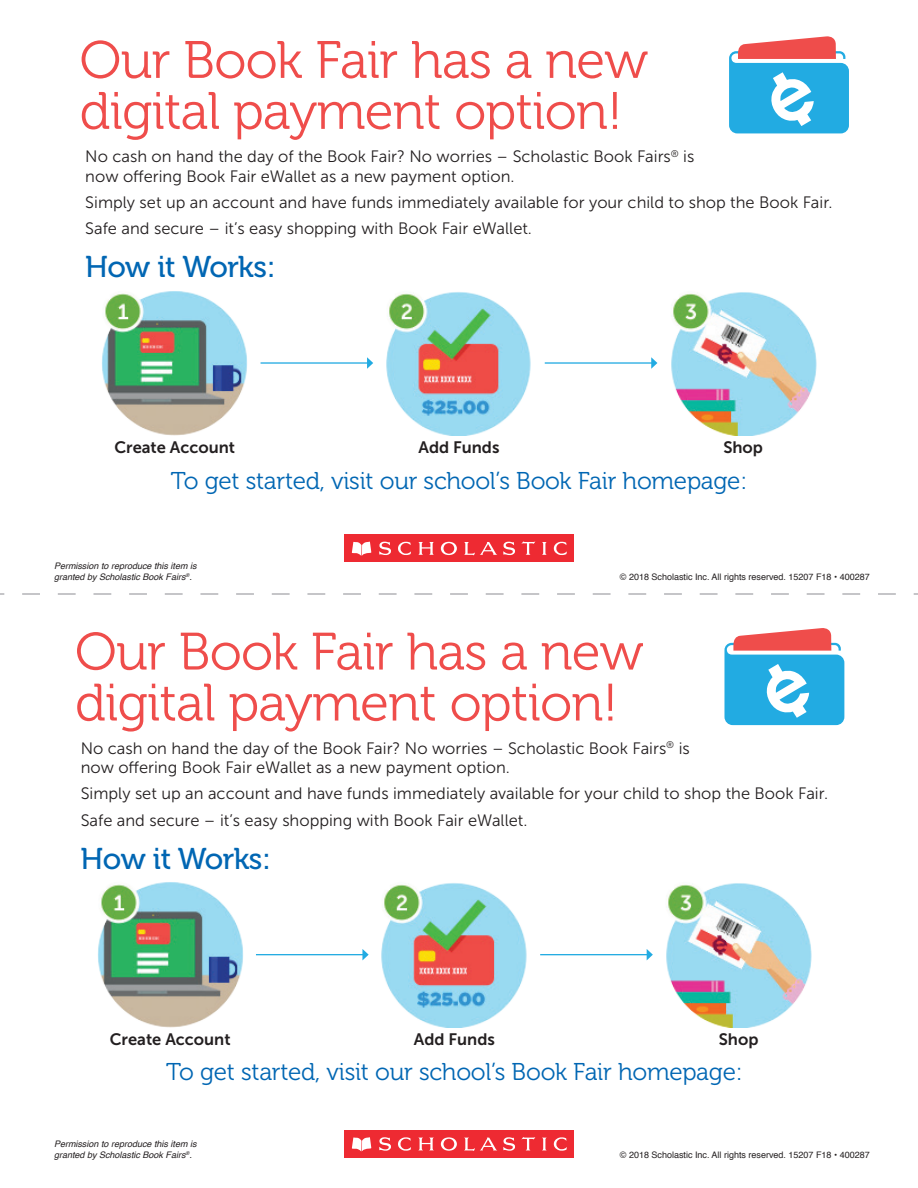
<style>
.page{position:relative;width:918px;height:1188px;background:#fff}
.page>*{position:absolute;margin:0;border:0;box-sizing:border-box;transform-origin:0 0}
.t1{font:52.5px/51px "Museo 300";letter-spacing:-.015em;color:#ef4d4b}
.t2{font:30px "Museo 500";letter-spacing:-.02em;color:#0166b3}
.t3{font:24.3px "Museo 300";letter-spacing:-.01em;color:#0166b3}
.t4{font:16.5px/19.5px "Museo Sans 300";color:#231f20}
.t5{font:16.5px "Museo Sans 700";color:#231f20}
.t6{font:italic 9px/10.8px "Helvetica";color:#231f20}
.t7{font:9px "Helvetica";color:#231f20}
</style>
<div class="page">
<div style="left:344px;top:1130px;width:230px;height:28px;background:#ee2a32"></div>
<svg style="left:352px;top:1137px;width:19px;height:14px"></svg>
<svg style="left:379px;top:1137px;width:12px;height:14px"></svg>
<svg style="left:398px;top:1137px;width:13px;height:14px"></svg>
<svg style="left:419px;top:1138px;width:14px;height:12px"></svg>
<svg style="left:503px;top:1137px;width:12px;height:14px"></svg>
<svg style="left:521px;top:1137px;width:14px;height:13px"></svg>
<svg style="left:542px;top:1138px;width:4px;height:12px"></svg>
<svg style="left:553px;top:1137px;width:14px;height:14px"></svg>
<svg style="left:441px;top:1137px;width:16px;height:14px"></svg>
<svg style="left:464px;top:1138px;width:33px;height:13px"></svg>
<svg style="left:0;top:593px;width:918px;height:2px"></svg>
<div style="left:344px;top:534px;width:230px;height:28px;background:#ee2a32"></div>
<svg style="left:352px;top:542px;width:19px;height:14px"></svg>
<svg style="left:379px;top:542px;width:12px;height:13px"></svg>
<svg style="left:398px;top:542px;width:13px;height:13px"></svg>
<svg style="left:418px;top:542px;width:16px;height:13px"></svg>
<svg style="left:503px;top:542px;width:12px;height:13px"></svg>
<svg style="left:521px;top:541px;width:14px;height:14px"></svg>
<svg style="left:542px;top:542px;width:5px;height:13px"></svg>
<svg style="left:553px;top:542px;width:14px;height:13px"></svg>
<svg style="left:441px;top:542px;width:16px;height:13px"></svg>
<svg style="left:464px;top:542px;width:33px;height:13px"></svg>
<svg style="left:729px;top:36px;width:120px;height:97px"></svg>
<img style="left:102px;top:291px;width:145px;height:145px">
<img style="left:386px;top:292px;width:145px;height:144px">
<img style="left:671px;top:292px;width:145px;height:144px">
<hr style="left:261px;top:362px;width:107px;height:2px;background:#22abe2">
<svg style="left:367px;top:357px;width:6px;height:12px"></svg>
<hr style="left:545px;top:362px;width:107px;height:2px;background:#22abe2">
<svg style="left:651px;top:357px;width:6px;height:12px"></svg>
<svg style="left:724px;top:628px;width:120px;height:97px"></svg>
<img style="left:98px;top:882px;width:145px;height:146px">
<img style="left:382px;top:883px;width:145px;height:145px">
<img style="left:666px;top:883px;width:145px;height:145px">
<hr style="left:256px;top:954px;width:107px;height:1px;background:#22abe2">
<svg style="left:362px;top:949px;width:7px;height:11px"></svg>
<hr style="left:540px;top:954px;width:107px;height:1px;background:#22abe2">
<svg style="left:647px;top:949px;width:6px;height:11px"></svg>
<h1 class="t1" style="left:80px;top:35px;width:570px">Our Book Fair has a new digital payment option!</h1>
<p class="t4" style="left:85px;top:147px;width:611px">No cash on hand the day of the Book Fair? No worries – Scholastic Book Fairs<sup>®</sup> is now offering Book Fair eWallet as a new payment option.</p>
<p class="t4" style="left:85px;top:189px;width:749px;line-height:26.2px">Simply set up an account and have funds immediately available for your child to shop the Book Fair.<br>Safe and secure – it’s easy shopping with Book Fair eWallet.</p>
<h2 class="t2" style="left:85px;top:250px;width:192px">How it Works:</h2>
<p class="t5" style="left:114px;top:438px;width:122px">Create Account</p>
<p class="t5" style="left:418px;top:438px;width:83px">Add Funds</p>
<p class="t5" style="left:723px;top:438px;width:41px">Shop</p>
<h3 class="t3" style="left:171px;top:467px;width:578px">To get started, visit our school’s Book Fair homepage:</h3>
<p class="t6" style="left:54px;top:561px;width:144px">Permission to reproduce this item is granted by Scholastic Book Fairs<sup>®</sup>.</p>
<p class="t7" style="left:620px;top:570px;width:251px">© 2018 Scholastic Inc. All rights reserved. 15207 F18 • 400287</p>
<h1 class="t1" style="left:75px;top:627px;width:570px">Our Book Fair has a new digital payment option!</h1>
<p class="t4" style="left:81px;top:738px;width:611px">No cash on hand the day of the Book Fair? No worries – Scholastic Book Fairs<sup>®</sup> is now offering Book Fair eWallet as a new payment option.</p>
<p class="t4" style="left:81px;top:781px;width:749px;line-height:26.2px">Simply set up an account and have funds immediately available for your child to shop the Book Fair.<br>Safe and secure – it’s easy shopping with Book Fair eWallet.</p>
<h2 class="t2" style="left:81px;top:842px;width:192px">How it Works:</h2>
<p class="t5" style="left:110px;top:1030px;width:122px">Create Account</p>
<p class="t5" style="left:414px;top:1030px;width:83px">Add Funds</p>
<p class="t5" style="left:719px;top:1030px;width:41px">Shop</p>
<h3 class="t3" style="left:166px;top:1059px;width:578px">To get started, visit our school’s Book Fair homepage:</h3>
<p class="t6" style="left:54px;top:1139px;width:144px">Permission to reproduce this item is granted by Scholastic Book Fairs<sup>®</sup>.</p>
<p class="t7" style="left:620px;top:1148px;width:251px">© 2018 Scholastic Inc. All rights reserved. 15207 F18 • 400287</p>
</div>
